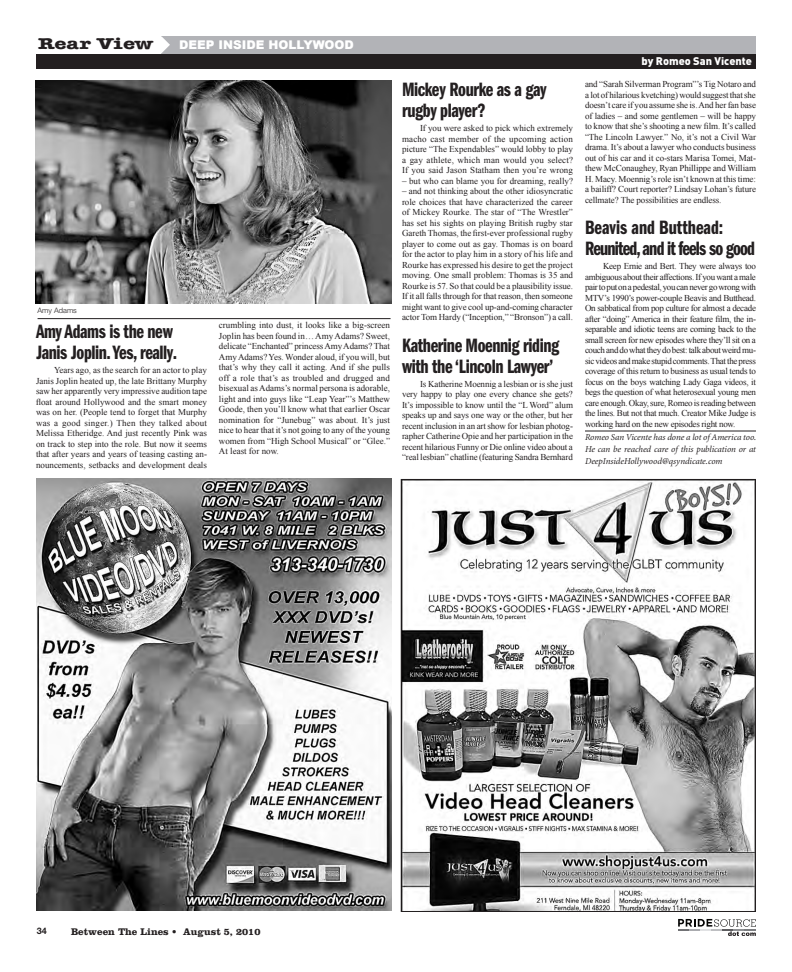
<style>
.page{position:relative;width:792px;height:972px;background:#fff}
.page>*{position:absolute;margin:0;border:0;box-sizing:border-box;transform-origin:0 0}
.DJ_1_1_Head{font:20px/21px "Franklin Gothic Demi Cmpr";letter-spacing:-.02em;color:#231f20}
.DJ_1_1_Head-2{font:20px/21px "Franklin Gothic Demi Cmpr";letter-spacing:-.04em;color:#231f20}
.t1{font:700 16.2px "Dateline";color:#231f20;scale:1.31 1}
.t2{font:900 12px "Arial";color:#fff}
.Body_Copy_Serif{font:900 11px "DIN";color:#fff}
.t3{font:700 10px "Clarendon";color:#231f20}
.Body_Copy_Serif-2{font:9px/10.5px "Times New Roman";letter-spacing:-.01em;color:#231f20;text-align:justify}
.Tag_Line_9pt_times{font:9px/12px "Minion MM It 367 585 9";letter-spacing:-.005em;color:#231f20;text-align:justify}
.t4{font:700 9px "Helvetica Neue";color:#231f20}
.Photo_caption{font:300 7.5px "Helvetica Neue";color:#231f20}
</style>
<div class="page">
<svg style="left:678px;top:919px;width:78px;height:17px"></svg>
<div style="left:36px;top:36px;width:720px;height:19px;background:#b2b3b7"></div>
<div style="left:36px;top:55px;width:720px;height:14px;background:#231f20"></div>
<div style="left:36px;top:36px;width:125px;height:18px;background:#fff"></div>
<svg style="left:161px;top:36px;width:9px;height:17px"></svg>
<hr style="left:585px;top:431px;width:171px;height:1px;background:#231f20">
<img style="left:37px;top:479px;width:354px;height:432px">
<img style="left:403px;top:482px;width:351px;height:428px">
<div style="left:401px;top:479px;width:355px;height:433px;border:1px solid #231f20"></div>
<img style="left:36px;top:81px;width:355px;height:222px">
<hr style="left:38px;top:318px;width:353px;height:1px;background:#231f20">
<p class="t1" style="left:38px;top:33px;width:89px">Rear View</p>
<p class="t2" style="left:179px;top:38px;width:176px">DEEP INSIDE HOLLYWOOD</p>
<p class="Photo_caption" style="left:38px;top:306px;width:41px">Amy Adams</p>
<p class="DJ_1_1_Head" style="left:36px;top:321px;width:143px">Amy Adams is the new<br>Janis Joplin. Yes, really.</p>
<p class="Body_Copy_Serif-2" style="left:36px;top:365px;width:173px;text-indent:18px">Years ago, as the search for an actor to play Janis Joplin heated up, the late Brittany Murphy saw her apparently very impressive audition tape float around Hollywood and the smart money was on her. (People tend to forget that Murphy was a good singer.) Then they talked about Melissa Etheridge. And just recently Pink was on track to step into the role. But now it seems that after years and years of teasing casting an&shy;nouncements, setbacks and development deals</p>
<p class="Body_Copy_Serif-2" style="left:219px;top:320px;width:173px">crumbling into dust, it looks like a big-screen Joplin has been found in… Amy Adams? Sweet, delicate “Enchanted” princess Amy Adams? That Amy Adams? Yes. Wonder aloud, if you will, but that’s why they call it acting. And if she pulls off a role that’s as troubled and drugged and bisexual as Adams’s normal persona is adorable, light and into guys like “Leap Year”’s Matthew Goode, then you’ll know what that earlier Oscar nomination for “Junebug” was about. It’s just nice to hear that it’s not going to any of the young women from “High School Musical” or “Glee.” At least for now.</p>
<p class="DJ_1_1_Head" style="left:402px;top:79px;width:146px">Mickey Rourke as a gay rugby player?</p>
<p class="Body_Copy_Serif-2" style="left:402px;top:123px;width:173px;text-indent:18px">If you were asked to pick which extremely macho cast member of the upcoming action picture “The Expendables” would lobby to play a gay athlete, which man would you select?<br>If you said Jason Statham then you’re wrong</p>
<p class="Body_Copy_Serif-2" style="left:402px;top:175px;width:173px">– but who can blame you for dreaming, really?</p>
<p class="Body_Copy_Serif-2" style="left:402px;top:186px;width:173px">– and not thinking about the other idiosyncratic role choices that have characterized the career of Mickey Rourke. The star of “The Wrestler” has set his sights on playing British rugby star Gareth Thomas, the first-ever professional rugby player to come out as gay. Thomas is on board for the actor to play him in a story of his life and Rourke has expressed his desire to get the project moving. One small problem: Thomas is 35 and Rourke is 57. So that could be a plausibility issue.<br>If it all falls through for that reason, then someone might want to give cool up-and-coming character actor Tom Hardy (“Inception,” “Bronson”) a call.</p>
<p class="DJ_1_1_Head" style="left:402px;top:335px;width:159px">Katherine Moennig riding with the ‘Lincoln Lawyer’</p>
<p class="Body_Copy_Serif-2" style="left:402px;top:378px;width:173px;text-indent:18px">Is Katherine Moennig a lesbian or is she just very happy to play one every chance she gets?<br>It’s impossible to know until the “L Word” alum speaks up and says one way or the other, but her recent inclusion in an art show for lesbian photog&shy;rapher Catherine Opie and her participation in the recent hilarious Funny or Die online video about a “real lesbian” chatline (featuring Sandra Bernhard</p>
<p class="Body_Copy_Serif" style="left:642px;top:54px;width:112px">by Romeo San Vicente</p>
<p class="Body_Copy_Serif-2" style="left:585px;top:79px;width:173px">and “Sarah Silverman Program”’s Tig Notaro and a lot of hilarious kvetching) would suggest that she doesn’t care if you assume she is. And her fan base of ladies – and some gentlemen – will be happy to know that she’s shooting a new film. It’s called “The Lincoln Lawyer.” No, it’s not a Civil War drama. It’s about a lawyer who conducts business out of his car and it co-stars Marisa Tomei, Mat&shy;thew McConaughey, Ryan Phillippe and William H. Macy. Moennig’s role isn’t known at this time: a bailiff? Court reporter? Lindsay Lohan’s future cellmate? The possibilities are endless.</p>
<p class="DJ_1_1_Head-2" style="left:585px;top:217px;width:172px">Beavis and Butthead:<br>Reunited, and it feels so good</p>
<p class="Body_Copy_Serif-2" style="left:585px;top:261px;width:173px;text-indent:18px">Keep Ernie and Bert. They were always too ambiguous about their affections. If you want a male pair to put on a pedestal, you can never go wrong with MTV’s 1990’s power-couple Beavis and Butthead.<br>On sabbatical from pop culture for almost a decade after “doing” America in their feature film, the in&shy;separable and idiotic teens are coming back to the small screen for new episodes where they’ll sit on a couch and do what they do best: talk about weird mu&shy;sic videos and make stupid comments. That the press coverage of this return to business as usual tends to focus on the boys watching Lady Gaga videos, it begs the question of what heterosexual young men care enough. Okay, sure, Romeo is reading between the lines. But not that much. Creator Mike Judge is working hard on the new episodes right now.</p>
<p class="Tag_Line_9pt_times" style="left:585px;top:432px;width:173px">Romeo San Vicente has done a lot of America too.<br>He can be reached care of this publication or at DeepInsideHollywood@qsyndicate.com</p>
<p class="t4" style="left:37px;top:925px;width:12px">34</p>
<p class="t3" style="left:71px;top:925px;width:191px">Between The Lines • August 5, 2010</p>
</div>
